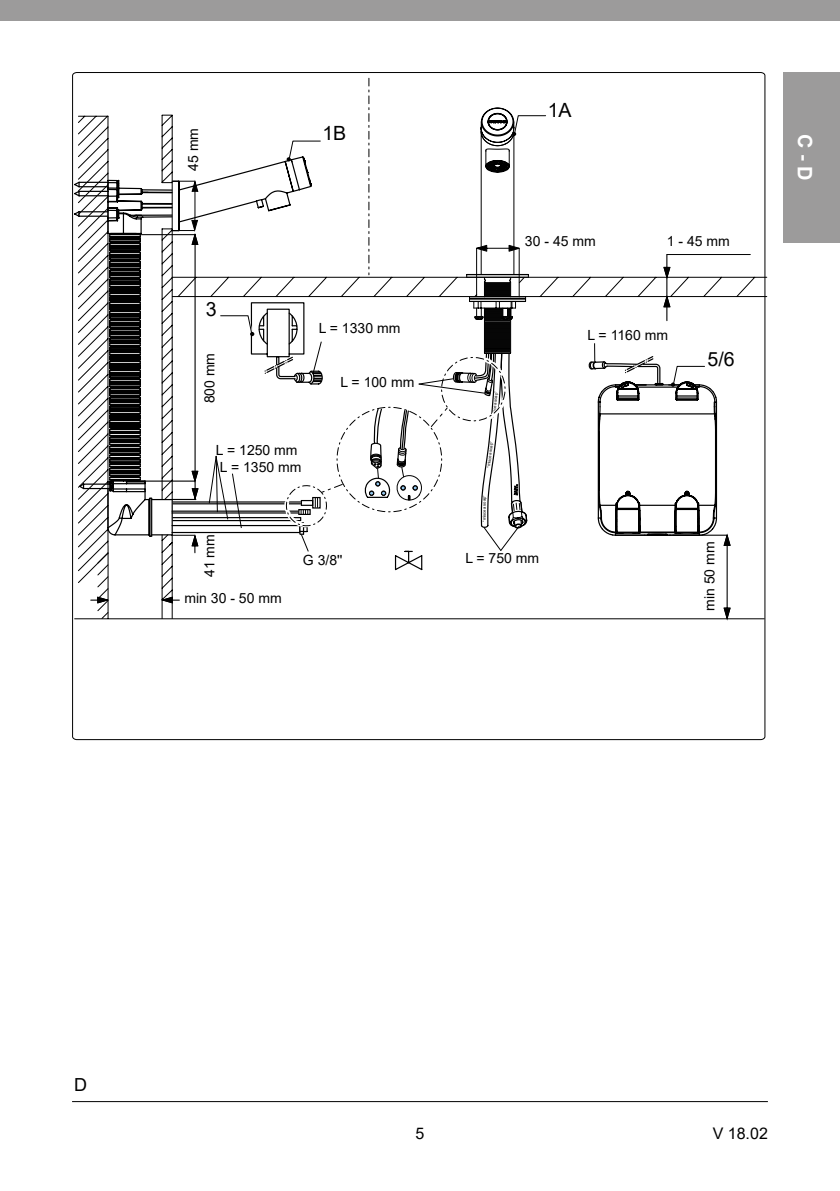
<style>
.page{position:relative;width:840px;height:1191px;background:#fff}
.page>*{position:absolute;margin:0;border:0;box-sizing:border-box;transform-origin:0 0}
.t1{font:700 20px "Arial";color:#fff}
.t2{font:19.6px "Arial";color:#000}
.t3{font:18px "Arial";color:#000}
.t4{font:16px "Arial";color:#000}
.t5{font:14px/16.8px "Arial";color:#000}
.t6{font:4.2px "Arial";color:#000}
</style>
<div class="page">
<div style="left:0;top:0;width:839px;height:21px;background:#9c9b9b"></div>
<hr style="left:72px;top:1101px;width:695px;height:1px;background:#000">
<div style="left:782px;top:72px;width:57px;height:170px;background:#9c9b9b"></div>
<svg style="left:72px;top:72px;width:693px;height:668px"></svg>
<svg style="left:587px;top:343px;width:143px;height:276px"></svg>
<svg style="left:73px;top:78px;width:474px;height:582px"></svg>
<p class="t5" style="left:184px;top:171px;width:44px;rotate:-90deg">45 mm</p>
<h2 class="t2" style="left:322px;top:120px;width:25px">1B</h2>
<h2 class="t2" style="left:206px;top:296px;width:12px">3</h2>
<p class="t5" style="left:201px;top:403px;width:52px;rotate:-90deg">800 mm</p>
<p class="t5" style="left:216px;top:442px;width:87px">L = 1250 mm<br>L = 1350 mm</p>
<p class="t5" style="left:318px;top:320px;width:83px">L = 1330 mm</p>
<p class="t5" style="left:340px;top:374px;width:75px">L = 100 mm</p>
<p class="t5" style="left:201px;top:577px;width:44px;rotate:-90deg">41 mm</p>
<p class="t5" style="left:184px;top:589px;width:99px">min 30 - 50 mm</p>
<p class="t5" style="left:303px;top:551px;width:41px">G 3/8''</p>
<h2 class="t2" style="left:547px;top:97px;width:25px">1A</h2>
<p class="t5" style="left:524px;top:232px;width:72px">30 - 45 mm</p>
<p class="t5" style="left:666px;top:232px;width:65px">1 - 45 mm</p>
<p class="t6" style="left:490px;top:417px;width:28px;rotate:-85deg">“miscea soap”</p>
<p class="t6" style="left:485px;top:467px;width:28px;rotate:-83deg">“miscea soap”</p>
<p class="t6" style="left:481px;top:521px;width:28px;rotate:-90deg">“ m i s aec ” paos</p>
<p class="t5" style="left:465px;top:549px;width:75px">L = 750 mm</p>
<p class="t5" style="left:587px;top:327px;width:82px">L = 1160 mm</p>
<h2 class="t2" style="left:707px;top:345px;width:29px">5/6</h2>
<p class="t5" style="left:700px;top:611px;width:71px;rotate:-90deg">min 50 mm</p>
<h1 class="t1" style="left:818px;top:134px;width:48px;rotate:90deg">C - D</h1>
<p class="t3" style="left:74px;top:1072px;width:14px">D</p>
<p class="t4" style="left:415px;top:1122px;width:10px">5</p>
<p class="t4" style="left:712px;top:1122px;width:57px">V 18.02</p>
</div>
